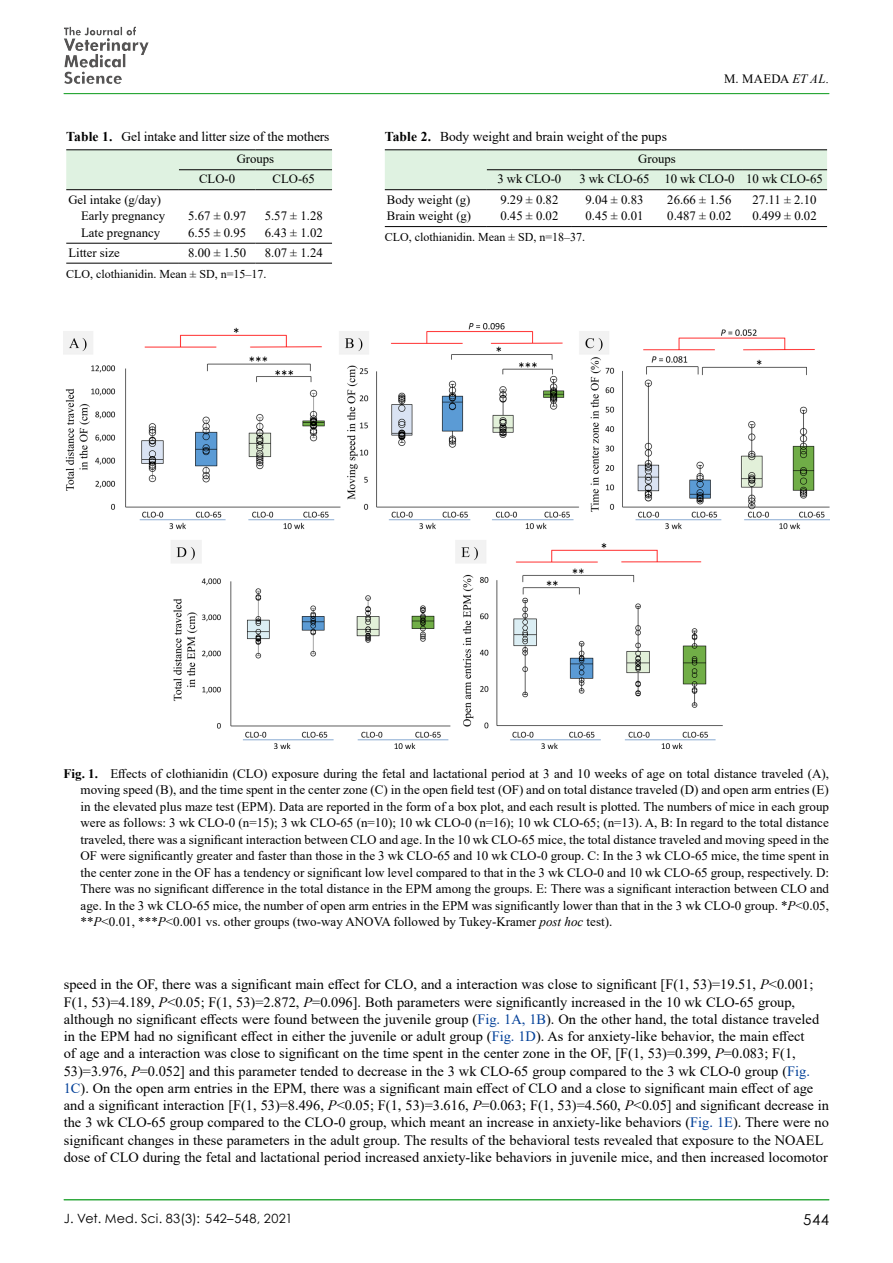
<style>
.page{position:relative;width:893px;height:1263px;background:#fff}
.page>*{position:absolute;margin:0;border:0;box-sizing:border-box;transform-origin:0 0}
.t1{font:15px "Century Gothic";color:#000}
.t2{font:14.25px/17.2px "Times New Roman";color:#000}
.t3{font:13.5px "Times New Roman";letter-spacing:-.01em;color:#000}
.t4{font:13.05px/16.5px "Times New Roman";color:#000;text-align:justify}
.t5{font:12.75px/16.5px "Times New Roman";color:#000}
.t6{font:12.75px "Century Gothic";letter-spacing:.015em;color:#000}
.t7{font:12px "Times New Roman";color:#000}
.s1{font-weight:700}
.s2{font-style:italic}
.s3{color:#003f98}
</style>
<div class="page">
<img style="left:64px;top:27px;width:74px;height:24px">
<hr style="left:64px;top:93px;width:765px;height:1px;background:#2aa738">
<hr style="left:64px;top:1199px;width:765px;height:1px;background:#2aa738">
<div style="left:66px;top:150px;width:266px;height:39px;background:#dff2e1"></div>
<hr style="left:66px;top:149px;width:113px;height:1px;background:#000">
<hr style="left:179px;top:149px;width:76px;height:1px;background:#000">
<hr style="left:255px;top:149px;width:77px;height:1px;background:#000">
<hr style="left:179px;top:169px;width:76px;height:1px;background:#000">
<hr style="left:255px;top:169px;width:77px;height:1px;background:#000">
<hr style="left:66px;top:189px;width:113px;height:1px;background:#000">
<hr style="left:179px;top:189px;width:76px;height:1px;background:#000">
<hr style="left:255px;top:189px;width:77px;height:1px;background:#000">
<hr style="left:66px;top:243px;width:113px;height:1px;background:#000">
<hr style="left:179px;top:243px;width:76px;height:1px;background:#000">
<hr style="left:255px;top:243px;width:77px;height:1px;background:#000">
<hr style="left:66px;top:263px;width:113px;height:1px;background:#000">
<hr style="left:179px;top:263px;width:76px;height:1px;background:#000">
<hr style="left:255px;top:263px;width:77px;height:1px;background:#000">
<div style="left:385px;top:150px;width:442px;height:39px;background:#dff2e1"></div>
<hr style="left:385px;top:149px;width:102px;height:1px;background:#000">
<hr style="left:487px;top:149px;width:85px;height:1px;background:#000">
<hr style="left:572px;top:149px;width:85px;height:1px;background:#000">
<hr style="left:657px;top:149px;width:85px;height:1px;background:#000">
<hr style="left:742px;top:149px;width:85px;height:1px;background:#000">
<hr style="left:487px;top:169px;width:85px;height:1px;background:#000">
<hr style="left:572px;top:169px;width:85px;height:1px;background:#000">
<hr style="left:657px;top:169px;width:85px;height:1px;background:#000">
<hr style="left:742px;top:169px;width:85px;height:1px;background:#000">
<hr style="left:385px;top:189px;width:102px;height:1px;background:#000">
<hr style="left:487px;top:189px;width:85px;height:1px;background:#000">
<hr style="left:572px;top:189px;width:85px;height:1px;background:#000">
<hr style="left:657px;top:189px;width:85px;height:1px;background:#000">
<hr style="left:742px;top:189px;width:85px;height:1px;background:#000">
<hr style="left:385px;top:226px;width:102px;height:1px;background:#000">
<hr style="left:487px;top:226px;width:85px;height:1px;background:#000">
<hr style="left:572px;top:226px;width:85px;height:1px;background:#000">
<hr style="left:657px;top:226px;width:85px;height:1px;background:#000">
<hr style="left:742px;top:226px;width:85px;height:1px;background:#000">
<img style="left:64px;top:323px;width:765px;height:426px">
<p class="t3" style="left:66px;top:127px;width:265px"><span class="s1">Table 1.</span> Gel intake and litter size of the mothers</p>
<p class="t5" style="left:237px;top:150px;width:39px">Groups</p>
<p class="t5" style="left:199px;top:170px;width:38px">CLO-0</p>
<p class="t5" style="left:272px;top:170px;width:44px">CLO-65</p>
<p class="t5" style="left:81px;top:191px;width:85px;text-indent:-13px">Gel intake (g/day)<br>Early pregnancy</p>
<p class="t5" style="left:188px;top:207px;width:59px">5.67 ± 0.97</p>
<p class="t5" style="left:265px;top:207px;width:59px">5.57 ± 1.28</p>
<p class="t5" style="left:81px;top:224px;width:80px">Late pregnancy</p>
<p class="t5" style="left:188px;top:224px;width:59px">6.55 ± 0.95</p>
<p class="t5" style="left:265px;top:224px;width:59px">6.43 ± 1.02</p>
<p class="t5" style="left:68px;top:244px;width:53px">Litter size</p>
<p class="t5" style="left:188px;top:244px;width:59px">8.00 ± 1.50</p>
<p class="t5" style="left:265px;top:244px;width:59px">8.07 ± 1.24</p>
<p class="t7" style="left:66px;top:265px;width:202px">CLO, clothianidin. Mean ± SD, n=15–17.</p>
<p class="t5" style="left:724px;top:70px;width:106px">M. MAEDA <span class="s2">ET AL.</span></p>
<p class="t3" style="left:385px;top:127px;width:284px"><span class="s1">Table 2.</span> Body weight and brain weight of the pups</p>
<p class="t5" style="left:638px;top:150px;width:39px">Groups</p>
<p class="t5" style="left:497px;top:170px;width:65px">3 wk CLO-0</p>
<p class="t5" style="left:579px;top:170px;width:245px">3 wk CLO-65 10 wk CLO-0 10 wk CLO-65</p>
<p class="t5" style="left:387px;top:191px;width:85px">Body weight (g)</p>
<p class="t5" style="left:500px;top:191px;width:59px">9.29 ± 0.82</p>
<p class="t5" style="left:585px;top:191px;width:59px">9.04 ± 0.83</p>
<p class="t5" style="left:667px;top:191px;width:66px">26.66 ± 1.56</p>
<p class="t5" style="left:753px;top:191px;width:65px">27.11 ± 2.10</p>
<p class="t5" style="left:387px;top:207px;width:86px">Brain weight (g)</p>
<p class="t5" style="left:500px;top:207px;width:59px">0.45 ± 0.02</p>
<p class="t5" style="left:585px;top:207px;width:59px">0.45 ± 0.01</p>
<p class="t5" style="left:667px;top:207px;width:66px">0.487 ± 0.02</p>
<p class="t5" style="left:752px;top:207px;width:66px">0.499 ± 0.02</p>
<p class="t7" style="left:385px;top:229px;width:202px">CLO, clothianidin. Mean ± SD, n=18–37.</p>
<p class="t4" style="left:81px;top:765px;width:750px;text-indent:-17px"><span class="s1">Fig. 1.</span> Effects of clothianidin (CLO) exposure during the fetal and lactational period at 3 and 10 weeks of age on total distance traveled (A), moving speed (B), and the time spent in the center zone (C) in the open field test (OF) and on total distance traveled (D) and open arm entries (E) in the elevated plus maze test (EPM). Data are reported in the form of a box plot, and each result is plotted. The numbers of mice in each group were as follows: 3 wk CLO-0 (n=15); 3 wk CLO-65 (n=10); 10 wk CLO-0 (n=16); 10 wk CLO-65; (n=13). A, B: In regard to the total distance traveled, there was a significant interaction between CLO and age. In the 10 wk CLO-65 mice, the total distance traveled and moving speed in the OF were significantly greater and faster than those in the 3 wk CLO-65 and 10 wk CLO-0 group. C: In the 3 wk CLO-65 mice, the time spent in the center zone in the OF has a tendency or significant low level compared to that in the 3 wk CLO-0 and 10 wk CLO-65 group, respectively. D:<br>There was no significant difference in the total distance in the EPM among the groups. E: There was a significant interaction between CLO and age. In the 3 wk CLO-65 mice, the number of open arm entries in the EPM was significantly lower than that in the 3 wk CLO-0 group. *<span class="s2">P</span>&lt;0.05, **<span class="s2">P</span>&lt;0.01, ***<span class="s2">P</span>&lt;0.001 vs. other groups (two-way ANOVA followed by Tukey-Kramer <span class="s2">post hoc</span> test).</p>
<p class="t2" style="left:64px;top:975px;width:767px">speed in the OF, there was a significant main effect for CLO, and a interaction was close to significant [F(1, 53)=19.51, <span class="s2">P</span>&lt;0.001; F(1, 53)=4.189, <span class="s2">P</span>&lt;0.05; F(1, 53)=2.872, <span class="s2">P</span>=0.096]. Both parameters were significantly increased in the 10 wk CLO-65 group, although no significant effects were found between the juvenile group (<span class="s3">Fig. 1A, 1B</span>). On the other hand, the total distance traveled in the EPM had no significant effect in either the juvenile or adult group (<span class="s3">Fig. 1D</span>). As for anxiety-like behavior, the main effect<br>of age and a interaction was close to significant on the time spent in the center zone in the OF, [F(1, 53)=0.399, <span class="s2">P</span>=0.083; F(1, 53)=3.976, <span class="s2">P</span>=0.052] and this parameter tended to decrease in the 3 wk CLO-65 group compared to the 3 wk CLO-0 group (<span class="s3">Fig.<br>1C</span>). On the open arm entries in the EPM, there was a significant main effect of CLO and a close to significant main effect of age and a significant interaction [F(1, 53)=8.496, <span class="s2">P</span>&lt;0.05; F(1, 53)=3.616, <span class="s2">P</span>=0.063; F(1, 53)=4.560, <span class="s2">P</span>&lt;0.05] and significant decrease in the 3 wk CLO-65 group compared to the CLO-0 group, which meant an increase in anxiety-like behaviors (<span class="s3">Fig. 1E</span>). There were no significant changes in these parameters in the adult group. The results of the behavioral tests revealed that exposure to the NOAEL dose of CLO during the fetal and lactational period increased anxiety-like behaviors in juvenile mice, and then increased locomotor</p>
<p class="t6" style="left:64px;top:1209px;width:230px">J. Vet. Med. Sci. 83(3): 542–548, 2021</p>
<p class="t1" style="left:803px;top:1209px;width:27px">544</p>
</div>
